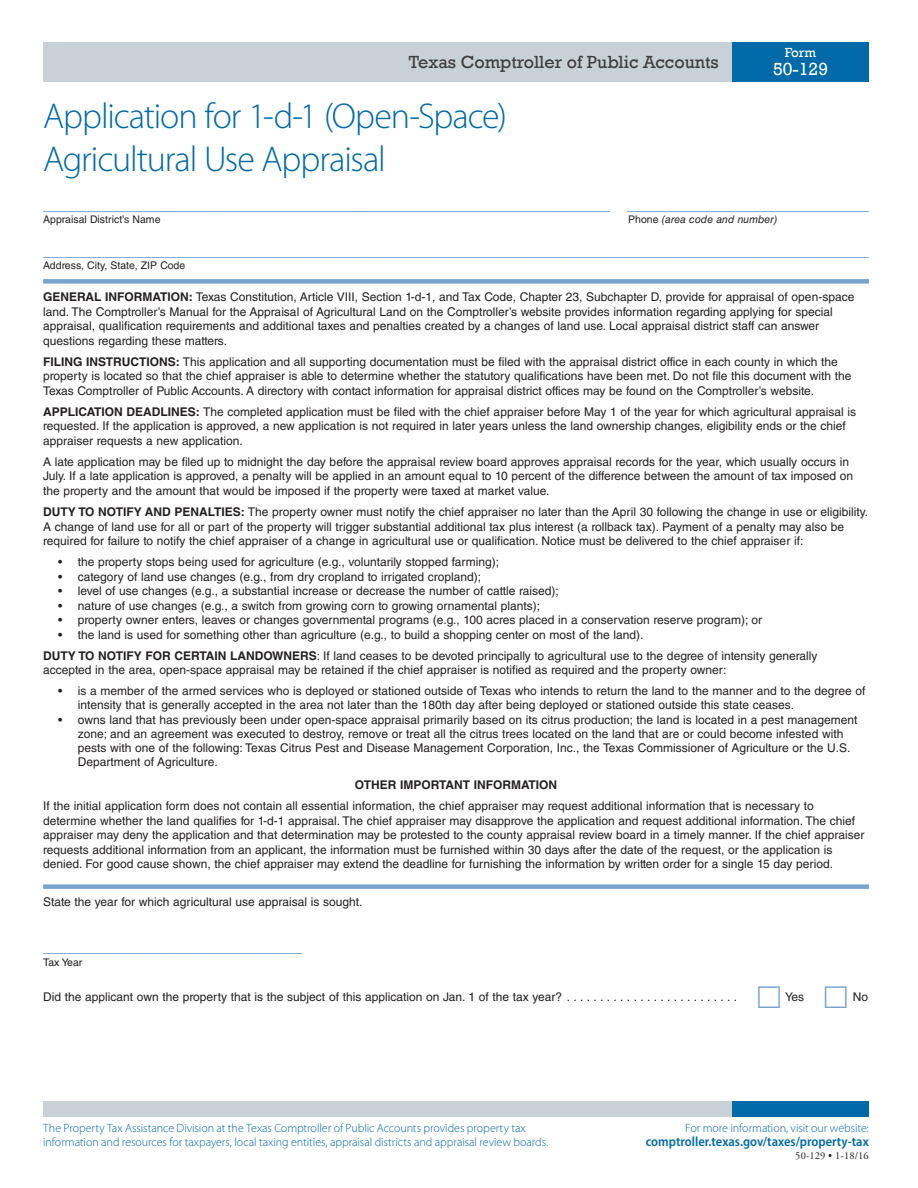
<style>
.page{position:relative;width:918px;height:1188px;background:#fff}
.page>*{position:absolute;margin:0;border:0;box-sizing:border-box;transform-origin:0 0}
.t1{font:300 36px/43.2px "Myriad Pro";letter-spacing:-.03em;color:#006aa8}
.t2{font:18px "Rockwell";color:#3e3e3f}
.t3{font:18px "Rockwell";color:#fff}
.t4{font:15px "Helvetica LT Std";color:#6095c5}
.t5{font:600 semi-condensed 13.5px "Myriad Pro";color:#006aa8}
.t6{font:13.5px "Rockwell";color:#fff}
.t7{font:12px/14.4px "Helvetica LT Std";color:#231f20}
.t8{font:300 12px/14.4px "Myriad Pro";letter-spacing:-.005em;color:#006aa8}
.t9{font:700 12px "Helvetica LT Std";color:#231f20}
.t10{font:10.5px "Helvetica LT Std";color:#231f20}
.t11{font:italic 10.5px "Helvetica LT Std";color:#231f20}
.t12{font:10.5px "Adobe Garamond Pro";letter-spacing:.01em;color:#231f20}
.s1{font-style:normal}
.s2{font-weight:700}
</style>
<div class="page">
<div style="left:43px;top:1102px;width:689px;height:15px;background:#c8d1d5"></div>
<div style="left:732px;top:1102px;width:137px;height:15px;background:#006aa8"></div>
<div style="left:43px;top:42px;width:689px;height:39px;background:#c8d1d5"></div>
<div style="left:732px;top:42px;width:137px;height:39px;background:#006aa8"></div>
<div style="left:43px;top:279px;width:826px;height:5px;background:#77a3cd"></div>
<div style="left:43px;top:884px;width:826px;height:5px;background:#77a3cd"></div>
<h2 class="t2" style="left:409px;top:51px;width:311px">Texas Comptroller of Public Accounts</h2>
<p class="t6" style="left:785px;top:45px;width:33px">Form</p>
<h2 class="t3" style="left:773px;top:59px;width:57px">50-129</h2>
<h1 class="t1" style="left:43px;top:95px;width:465px">Application for 1-d-1 (Open-Space)<br>Agricultural Use Appraisal</h1>
<p class="t4" style="left:43px;top:196px;width:827px">____________________________________________________________________ _____________________________</p>
<p class="t10" style="left:43px;top:214px;width:119px">Appraisal District’s Name</p>
<p class="t11" style="left:628px;top:214px;width:151px"><span class="s1">Phone</span> (area code and number)</p>
<p class="t4" style="left:43px;top:242px;width:827px">___________________________________________________________________________________________________</p>
<p class="t10" style="left:43px;top:260px;width:144px">Address, City, State, ZIP Code</p>
<p class="t7" style="left:43px;top:290px;width:813px"><span class="s2">GENERAL INFORMATION:</span> Texas Constitution, Article VIII, Section 1-d-1, and Tax Code, Chapter 23, Subchapter D, provide for appraisal of open-space land. The Comptroller’s Manual for the Appraisal of Agricultural Land on the Comptroller’s website provides information regarding applying for special appraisal, qualification requirements and additional taxes and penalties created by a changes of land use. Local appraisal district staff can answer questions regarding these matters.</p>
<p class="t7" style="left:43px;top:354px;width:810px"><span class="s2">FILING INSTRUCTIONS:</span> This application and all supporting documentation must be filed with the appraisal district office in each county in which the property is located so that the chief appraiser is able to determine whether the statutory qualifications have been met. Do not file this document with the<br>Texas Comptroller of Public Accounts. A directory with contact information for appraisal district offices may be found on the Comptroller’s website.</p>
<p class="t7" style="left:43px;top:404px;width:815px"><span class="s2">APPLICATION DEADLINES:</span> The completed application must be filed with the chief appraiser before May 1 of the year for which agricultural appraisal is requested. If the application is approved, a new application is not required in later years unless the land ownership changes, eligibility ends or the chief appraiser requests a new application.</p>
<p class="t7" style="left:43px;top:455px;width:812px">A late application may be filed up to midnight the day before the appraisal review board approves appraisal records for the year, which usually occurs in<br>July. If a late application is approved, a penalty will be applied in an amount equal to 10 percent of the difference between the amount of tax imposed on the property and the amount that would be imposed if the property were taxed at market value.</p>
<p class="t7" style="left:43px;top:505px;width:826px"><span class="s2">DUTY TO NOTIFY AND PENALTIES:</span> The property owner must notify the chief appraiser no later than the April 30 following the change in use or eligibility.<br>A change of land use for all or part of the property will trigger substantial additional tax plus interest (a rollback tax). Payment of a penalty may also be required for failure to notify the chief appraiser of a change in agricultural use or qualification. Notice must be delivered to the chief appraiser if:</p>
<p class="t7" style="left:58px;top:555px;width:442px">• the property stops being used for agriculture (e.g., voluntarily stopped farming);</p>
<p class="t7" style="left:58px;top:569px;width:424px">• category of land use changes (e.g., from dry cropland to irrigated cropland);</p>
<p class="t7" style="left:58px;top:584px;width:502px">• level of use changes (e.g., a substantial increase or decrease the number of cattle raised);</p>
<p class="t7" style="left:58px;top:598px;width:483px">• nature of use changes (e.g., a switch from growing corn to growing ornamental plants);</p>
<p class="t7" style="left:58px;top:613px;width:705px">• property owner enters, leaves or changes governmental programs (e.g., 100 acres placed in a conservation reserve program); or</p>
<p class="t7" style="left:43px;top:624px;width:776px;line-height:21.1px;text-indent:15px">• the land is used for something other than agriculture (e.g., to build a shopping center on most of the land).<br><span class="s2">DUTY TO NOTIFY FOR CERTAIN LANDOWNERS</span>: If land ceases to be devoted principally to agricultural use to the degree of intensity generally</p>
<p class="t7" style="left:43px;top:663px;width:685px">accepted in the area, open-space appraisal may be retained if the chief appraiser is notified as required and the property owner:</p>
<p class="t7" style="left:78px;top:684px;width:789px;line-height:13.8px;text-indent:-19px">• is a member of the armed services who is deployed or stationed outside of Texas who intends to return the land to the manner and to the degree of intensity that is generally accepted in the area not later than the 180th day after being deployed or stationed outside this state ceases.</p>
<p class="t7" style="left:78px;top:712px;width:781px;text-indent:-20px">• owns land that has previously been under open-space appraisal primarily based on its citrus production; the land is located in a pest management zone; and an agreement was executed to destroy, remove or treat all the citrus trees located on the land that are or could become infested with pests with one of the following: Texas Citrus Pest and Disease Management Corporation, Inc., the Texas Commissioner of Agriculture or the U.S.<br>Department of Agriculture.</p>
<p class="t9" style="left:355px;top:777px;width:204px">OTHER IMPORTANT INFORMATION</p>
<p class="t7" style="left:43px;top:799px;width:823px">If the initial application form does not contain all essential information, the chief appraiser may request additional information that is necessary to determine whether the land qualifies for 1-d-1 appraisal. The chief appraiser may disapprove the application and request additional information. The chief appraiser may deny the application and that determination may be protested to the county appraisal review board in a timely manner. If the chief appraiser requests additional information from an applicant, the information must be furnished within 30 days after the date of the request, or the application is denied. For good cause shown, the chief appraiser may extend the deadline for furnishing the information by written order for a single 15 day period.</p>
<p class="t7" style="left:43px;top:895px;width:321px">State the year for which agricultural use appraisal is sought.</p>
<p class="t4" style="left:43px;top:938px;width:260px">_______________________________</p>
<p class="t10" style="left:43px;top:956px;width:41px">Tax Year</p>
<p class="t7" style="left:43px;top:990px;width:528px">Did the applicant own the property that is the subject of this application on Jan. 1 of the tax year? ..........................</p>
<p class="t7" style="left:785px;top:990px;width:20px">Yes</p>
<p class="t7" style="left:853px;top:990px;width:17px">No</p>
<p class="t8" style="left:43px;top:1121px;width:507px">The Property Tax Assistance Division at the Texas Comptroller of Public Accounts provides property tax information and resources for taxpayers, local taxing entities, appraisal districts and appraisal review boards.</p>
<p class="t8" style="left:685px;top:1121px;width:185px">For more information, visit our website:</p>
<p class="t5" style="left:646px;top:1134px;width:224px">comptroller.texas.gov/taxes/property-tax</p>
<p class="t12" style="left:795px;top:1149px;width:75px">50-129 • 1-18/16</p>
</div>
